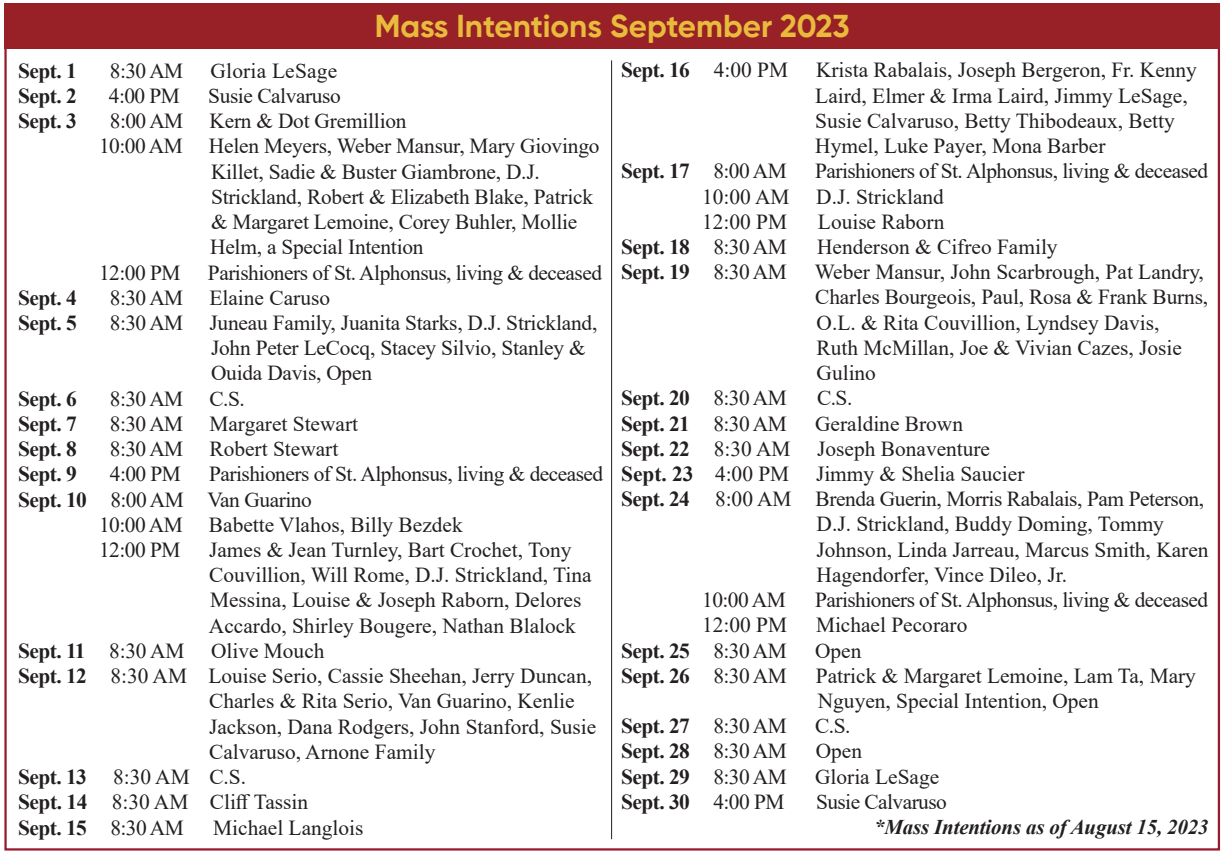
<style>
.page{position:relative;width:1223px;height:855px;background:#fff}
.page>*{position:absolute;margin:0;border:0;box-sizing:border-box;transform-origin:0 0}
.t1{font:700 31.5px "Gilroy";color:#e9bb3d}
.t2{font:21.38px "Times New Roman";color:#231f20}
.t3{font:700 21.38px "Times New Roman";letter-spacing:-.025em;color:#231f20}
.t4{font:21.38px "Times New Roman";letter-spacing:-.025em;color:#231f20}
.t5{font:21.38px "Times New Roman";letter-spacing:-.02em;color:#231f20}
.t6{font:italic 700 20.93px "Times New Roman";letter-spacing:-.01em;color:#231f20}
.s1{font-weight:700}
.s2{font-weight:400}
</style>
<div class="page">
<div style="left:4px;top:3px;width:1215px;height:46px;background:#972126"></div>
<hr style="left:611px;top:60px;width:1px;height:778px;background:#231f20">
<p class="t1" style="left:375px;top:6px;width:476px">Mass Intentions September 2023</p>
<p class="t3" style="left:18px;top:55px;width:60px">Sept. 1</p>
<p class="t2" style="left:110px;top:55px;width:75px">8:30 AM</p>
<p class="t2" style="left:210px;top:55px;width:128px">Gloria LeSage</p>
<p class="t3" style="left:18px;top:80px;width:60px">Sept. 2</p>
<p class="t2" style="left:109px;top:81px;width:73px">4:00 PM</p>
<p class="t5" style="left:208px;top:81px;width:134px">Susie Calvaruso</p>
<p class="t3" style="left:18px;top:106px;width:60px">Sept. 3</p>
<p class="t2" style="left:110px;top:106px;width:298px">8:00 AM Kern &amp; Dot Gremillion</p>
<p class="t2" style="left:99px;top:131px;width:502px">10:00 AM Helen Meyers, Weber Mansur, Mary Giovingo</p>
<p class="t2" style="left:211px;top:156px;width:330px">Killet, Sadie &amp; Buster Giambrone, D.J.</p>
<p class="t2" style="left:211px;top:181px;width:383px">Strickland, Robert &amp; Elizabeth Blake, Patrick</p>
<p class="t2" style="left:211px;top:207px;width:368px">&amp; Margaret Lemoine, Corey Buhler, Mollie</p>
<p class="t2" style="left:210px;top:232px;width:215px">Helm, a Special Intention</p>
<p class="t2" style="left:99px;top:257px;width:83px">12:00 PM</p>
<p class="t4" style="left:208px;top:257px;width:395px">Parishioners of St. Alphonsus, living &amp; deceased</p>
<p class="t3" style="left:18px;top:282px;width:60px">Sept. 4</p>
<p class="t2" style="left:110px;top:282px;width:222px">8:30 AM Elaine Caruso</p>
<p class="t3" style="left:18px;top:307px;width:60px">Sept. 5</p>
<p class="t2" style="left:110px;top:307px;width:489px">8:30 AM Juneau Family, Juanita Starks, D.J. Strickland,</p>
<p class="t2" style="left:211px;top:333px;width:376px">John Peter LeCocq, Stacey Silvio, Stanley &amp;</p>
<p class="t2" style="left:211px;top:358px;width:163px">Ouida Davis, Open</p>
<p class="t3" style="left:18px;top:383px;width:60px">Sept. 6</p>
<p class="t2" style="left:110px;top:383px;width:136px">8:30 AM C.S.</p>
<p class="t3" style="left:18px;top:408px;width:60px">Sept. 7</p>
<p class="t2" style="left:110px;top:408px;width:250px">8:30 AM Margaret Stewart</p>
<p class="t3" style="left:18px;top:433px;width:60px">Sept. 8</p>
<p class="t2" style="left:110px;top:433px;width:230px">8:30 AM Robert Stewart</p>
<p class="t3" style="left:18px;top:458px;width:60px">Sept. 9</p>
<p class="t2" style="left:110px;top:459px;width:73px">4:00 PM</p>
<p class="t4" style="left:209px;top:459px;width:395px">Parishioners of St. Alphonsus, living &amp; deceased</p>
<p class="t5" style="left:18px;top:484px;width:295px"><span class="s1">Sept. 10</span> 8:00 AM Van Guarino</p>
<p class="t2" style="left:99px;top:509px;width:365px">10:00 AM Babette Vlahos, Billy Bezdek</p>
<p class="t2" style="left:99px;top:534px;width:83px">12:00 PM</p>
<p class="t2" style="left:209px;top:534px;width:364px">James &amp; Jean Turnley, Bart Crochet, Tony</p>
<p class="t2" style="left:209px;top:559px;width:384px">Couvillion, Will Rome, D.J. Strickland, Tina</p>
<p class="t2" style="left:210px;top:585px;width:373px">Messina, Louise &amp; Joseph Raborn, Delores</p>
<p class="t2" style="left:209px;top:610px;width:368px">Accardo, Shirley Bougere, Nathan Blalock</p>
<p class="t2" style="left:18px;top:635px;width:308px"><span class="s1">Sept. 11</span> 8:30 AM Olive Mouch</p>
<p class="t2" style="left:18px;top:660px;width:575px"><span class="s1">Sept. 12</span> 8:30 AM Louise Serio, Cassie Sheehan, Jerry Duncan,</p>
<p class="t2" style="left:209px;top:685px;width:367px">Charles &amp; Rita Serio, Van Guarino, Kenlie</p>
<p class="t2" style="left:209px;top:711px;width:389px">Jackson, Dana Rodgers, John Stanford, Susie</p>
<p class="t2" style="left:209px;top:736px;width:228px">Calvaruso, Arnone Family</p>
<p class="t2" style="left:18px;top:761px;width:229px"><span class="s1">Sept. 13</span> 8:30 AM C.S.</p>
<p class="t2" style="left:18px;top:786px;width:291px"><span class="s1">Sept. 14</span> 8:30 AM Cliff Tassin</p>
<p class="t3" style="left:18px;top:811px;width:167px">Sept. 15 <span class="s2">8:30 AM</span></p>
<p class="t2" style="left:213px;top:811px;width:152px">Michael Langlois</p>
<p class="t3" style="left:621px;top:55px;width:168px">Sept. 16 <span class="s2">4:00 PM</span></p>
<p class="t2" style="left:816px;top:55px;width:382px">Krista Rabalais, Joseph Bergeron, Fr. Kenny</p>
<p class="t2" style="left:815px;top:80px;width:374px">Laird, Elmer &amp; Irma Laird, Jimmy LeSage,</p>
<p class="t2" style="left:815px;top:106px;width:361px">Susie Calvaruso, Betty Thibodeaux, Betty</p>
<p class="t2" style="left:815px;top:131px;width:291px">Hymel, Luke Payer, Mona Barber</p>
<p class="t3" style="left:621px;top:156px;width:167px">Sept. 17 <span class="s2">8:00 AM</span></p>
<p class="t4" style="left:815px;top:156px;width:394px">Parishioners of St. Alphonsus, living &amp; deceased</p>
<p class="t2" style="left:702px;top:181px;width:89px">10:00 AM</p>
<p class="t2" style="left:816px;top:181px;width:129px">D.J. Strickland</p>
<p class="t2" style="left:702px;top:206px;width:86px">12:00 PM</p>
<p class="t2" style="left:818px;top:206px;width:128px">Louise Raborn</p>
<p class="t3" style="left:621px;top:231px;width:167px">Sept. 18 <span class="s2">8:30 AM</span></p>
<p class="t2" style="left:817px;top:232px;width:242px">Henderson &amp; Cifreo Family</p>
<p class="t3" style="left:621px;top:256px;width:167px">Sept. 19 <span class="s2">8:30 AM</span></p>
<p class="t2" style="left:814px;top:257px;width:391px">Weber Mansur, John Scarbrough, Pat Landry,</p>
<p class="t2" style="left:815px;top:282px;width:394px">Charles Bourgeois, Paul, Rosa &amp; Frank Burns,</p>
<p class="t2" style="left:816px;top:307px;width:344px">O.L. &amp; Rita Couvillion, Lyndsey Davis,</p>
<p class="t2" style="left:816px;top:332px;width:367px">Ruth McMillan, Joe &amp; Vivian Cazes, Josie</p>
<p class="t2" style="left:816px;top:358px;width:61px">Gulino</p>
<p class="t3" style="left:621px;top:382px;width:167px">Sept. 20 <span class="s2">8:30 AM</span></p>
<p class="t2" style="left:817px;top:383px;width:37px">C.S.</p>
<p class="t3" style="left:621px;top:408px;width:167px">Sept. 21 <span class="s2">8:30 AM</span></p>
<p class="t2" style="left:815px;top:408px;width:149px">Geraldine Brown</p>
<p class="t3" style="left:621px;top:433px;width:171px">Sept. 22 <span class="s2">8:30 AM</span></p>
<p class="t2" style="left:817px;top:433px;width:174px">Joseph Bonaventure</p>
<p class="t3" style="left:621px;top:458px;width:170px">Sept. 23 <span class="s2">4:00 PM</span></p>
<p class="t2" style="left:816px;top:458px;width:210px">Jimmy &amp; Shelia Saucier</p>
<p class="t5" style="left:621px;top:484px;width:584px"><span class="s1">Sept. 24</span> 8:00 AM Brenda Guerin, Morris Rabalais, Pam Peterson,</p>
<p class="t2" style="left:816px;top:509px;width:349px">D.J. Strickland, Buddy Doming, Tommy</p>
<p class="t2" style="left:816px;top:534px;width:393px">Johnson, Linda Jarreau, Marcus Smith, Karen</p>
<p class="t2" style="left:816px;top:559px;width:252px">Hagendorfer, Vince Dileo, Jr.</p>
<p class="t2" style="left:702px;top:584px;width:85px">10:00 AM</p>
<p class="t4" style="left:815px;top:584px;width:394px">Parishioners of St. Alphonsus, living &amp; deceased</p>
<p class="t2" style="left:702px;top:610px;width:86px">12:00 PM</p>
<p class="t2" style="left:816px;top:610px;width:153px">Michael Pecoraro</p>
<p class="t3" style="left:621px;top:634px;width:167px">Sept. 25 <span class="s2">8:30 AM</span></p>
<p class="t2" style="left:815px;top:635px;width:48px">Open</p>
<p class="t3" style="left:621px;top:660px;width:167px">Sept. 26 <span class="s2">8:30 AM</span></p>
<p class="t2" style="left:815px;top:660px;width:381px">Patrick &amp; Margaret Lemoine, Lam Ta, Mary</p>
<p class="t2" style="left:817px;top:685px;width:282px">Nguyen, Special Intention, Open</p>
<p class="t3" style="left:621px;top:710px;width:167px">Sept. 27 <span class="s2">8:30 AM</span></p>
<p class="t2" style="left:815px;top:710px;width:37px">C.S.</p>
<p class="t3" style="left:621px;top:735px;width:167px">Sept. 28 <span class="s2">8:30 AM</span></p>
<p class="t2" style="left:815px;top:736px;width:48px">Open</p>
<p class="t3" style="left:621px;top:760px;width:167px">Sept. 29 <span class="s2">8:30 AM</span></p>
<p class="t2" style="left:815px;top:761px;width:126px">Gloria LeSage</p>
<p class="t3" style="left:621px;top:786px;width:165px">Sept. 30 <span class="s2">4:00 PM</span></p>
<p class="t4" style="left:816px;top:786px;width:132px">Susie Calvaruso</p>
<p class="t6" style="left:874px;top:812px;width:336px">*Mass Intentions as of August 15, 2023</p>
</div>
